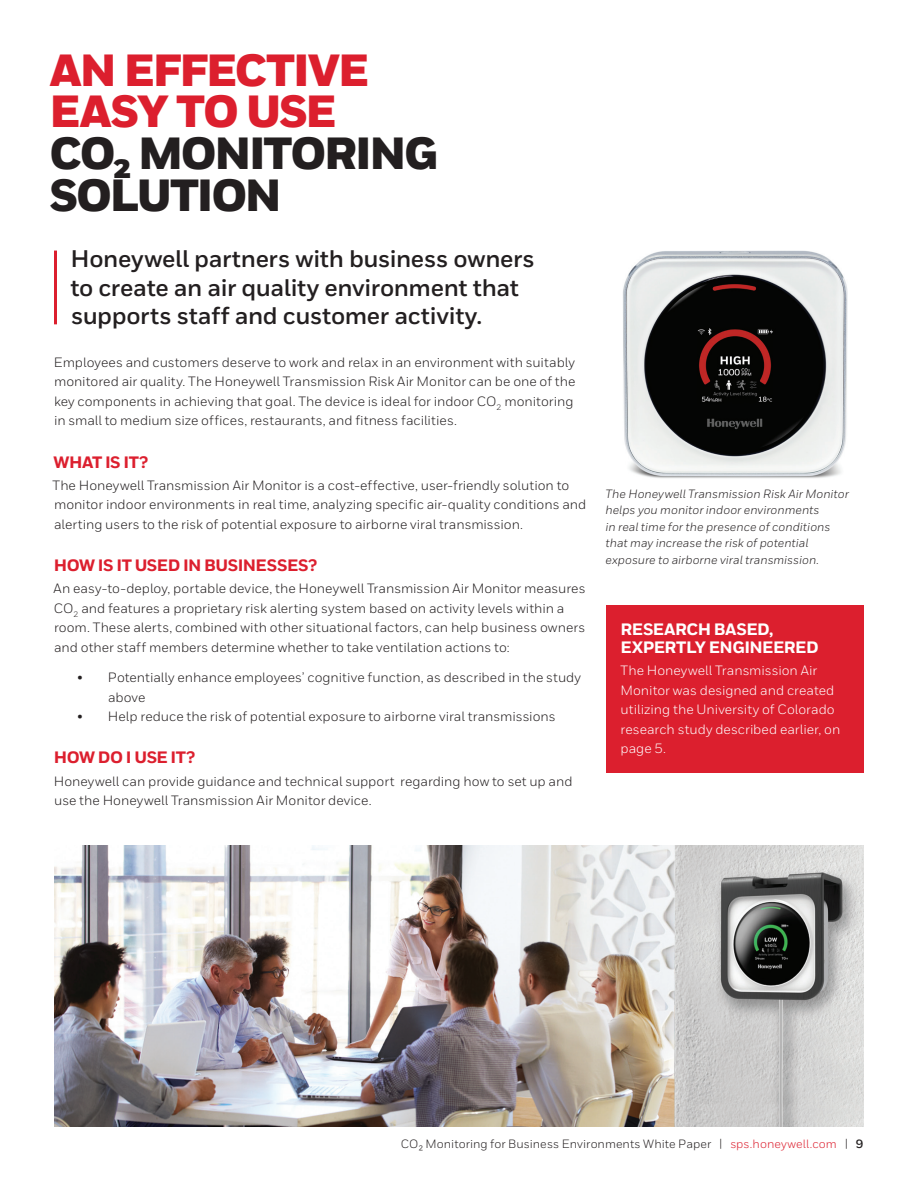
<style>
.page{position:relative;width:918px;height:1188px;background:#fff}
.page>*{position:absolute;margin:0;border:0;box-sizing:border-box;transform-origin:0 0}
.t1{font:900 45px/42px "Honeywell Sans";letter-spacing:-.05em;color:#231f20}
.t2{font:900 45px/42px "Honeywell Sans";letter-spacing:-.045em;color:#dc1f2e}
.t3{font:700 24px/28.5px "Honeywell Sans";letter-spacing:-.015em;color:#231f20}
.t4{font:800 16.5px "Honeywell Sans";letter-spacing:-.03em;color:#dc1f2e}
.t5{font:800 16.5px/18px "Honeywell Sans";letter-spacing:-.03em;color:#fff}
.t6{font:13.5px/19.5px "Honeywell Sans";color:#231f20}
.t7{font:13.5px/19.5px "Honeywell Sans";color:#fff}
.t8{font:italic 12px/16.5px "Honeywell Sans";color:#231f20}
.t9{font:12px "Honeywell Sans";letter-spacing:.005em;color:#231f20}
.s1{color:#dc1f2e}
.s2{font-weight:700}
</style>
<div class="page">
<div style="left:606px;top:605px;width:258px;height:167px;background:#dc1f2e"></div>
<hr style="left:54px;top:251px;width:3px;height:73px;background:#dc1f2e">
<img style="left:623px;top:250px;width:225px;height:228px">
<img style="left:54px;top:846px;width:810px;height:280px">
<h1 class="t2" style="left:50px;top:51px;width:321px">AN EFFECTIVE<br>EASY TO USE</h1>
<h1 class="t1" style="left:49px;top:135px;width:390px">CO2 MONITORING<br>SOLUTION</h1>
<h2 class="t3" style="left:70px;top:245px;width:466px">Honeywell partners with business owners to create an air quality environment that supports staff and customer activity.</h2>
<p class="t6" style="left:54px;top:352px;width:523px">Employees and customers deserve to work and relax in an environment with suitably monitored air quality. The Honeywell Transmission Risk Air Monitor can be one of the key components in achieving that goal. The device is ideal for indoor CO<sub>2</sub> monitoring in small to medium size offices, restaurants, and fitness facilities.</p>
<p class="t4" style="left:53px;top:452px;width:96px">WHAT IS IT?</p>
<p class="t6" style="left:52px;top:475px;width:535px">The Honeywell Transmission Air Monitor is a cost-effective, user-friendly solution to monitor indoor environments in real time, analyzing specific air-quality conditions and alerting users to the risk of potential exposure to airborne viral transmission.</p>
<p class="t4" style="left:54px;top:555px;width:265px">HOW IS IT USED IN BUSINESSES?</p>
<p class="t6" style="left:54px;top:579px;width:534px">An easy-to-deploy, portable device, the Honeywell Transmission Air Monitor measures CO<sub>2</sub> and features a proprietary risk alerting system based on activity levels within a room. These alerts, combined with other situational factors, can help business owners and other staff members determine whether to take ventilation actions to:</p>
<p class="t6" style="left:108px;top:668px;width:475px;text-indent:-31px">• Potentially enhance employees’ cognitive function, as described in the study above</p>
<p class="t6" style="left:77px;top:707px;width:480px">• Help reduce the risk of potential exposure to airborne viral transmissions</p>
<p class="t4" style="left:54px;top:748px;width:143px">HOW DO I USE IT?</p>
<p class="t6" style="left:54px;top:771px;width:520px">Honeywell can provide guidance and technical support regarding how to set up and use the Honeywell Transmission Air Monitor device.</p>
<p class="t8" style="left:606px;top:485px;width:245px">The Honeywell Transmission Risk Air Monitor helps you monitor indoor environments<br>in real time for the presence of conditions that may increase the risk of potential exposure to airborne viral transmission.</p>
<p class="t5" style="left:621px;top:621px;width:200px">RESEARCH BASED,<br>EXPERTLY ENGINEERED</p>
<p class="t7" style="left:621px;top:661px;width:221px">The Honeywell Transmission Air<br>Monitor was designed and created utilizing the University of Colorado research study described earlier, on page 5.</p>
<p class="t9" style="left:401px;top:1136px;width:464px">CO2 Monitoring for Business Environments White Paper | <span class="s1">sps.honeywell.com</span> | <span class="s2">9</span></p>
</div>
